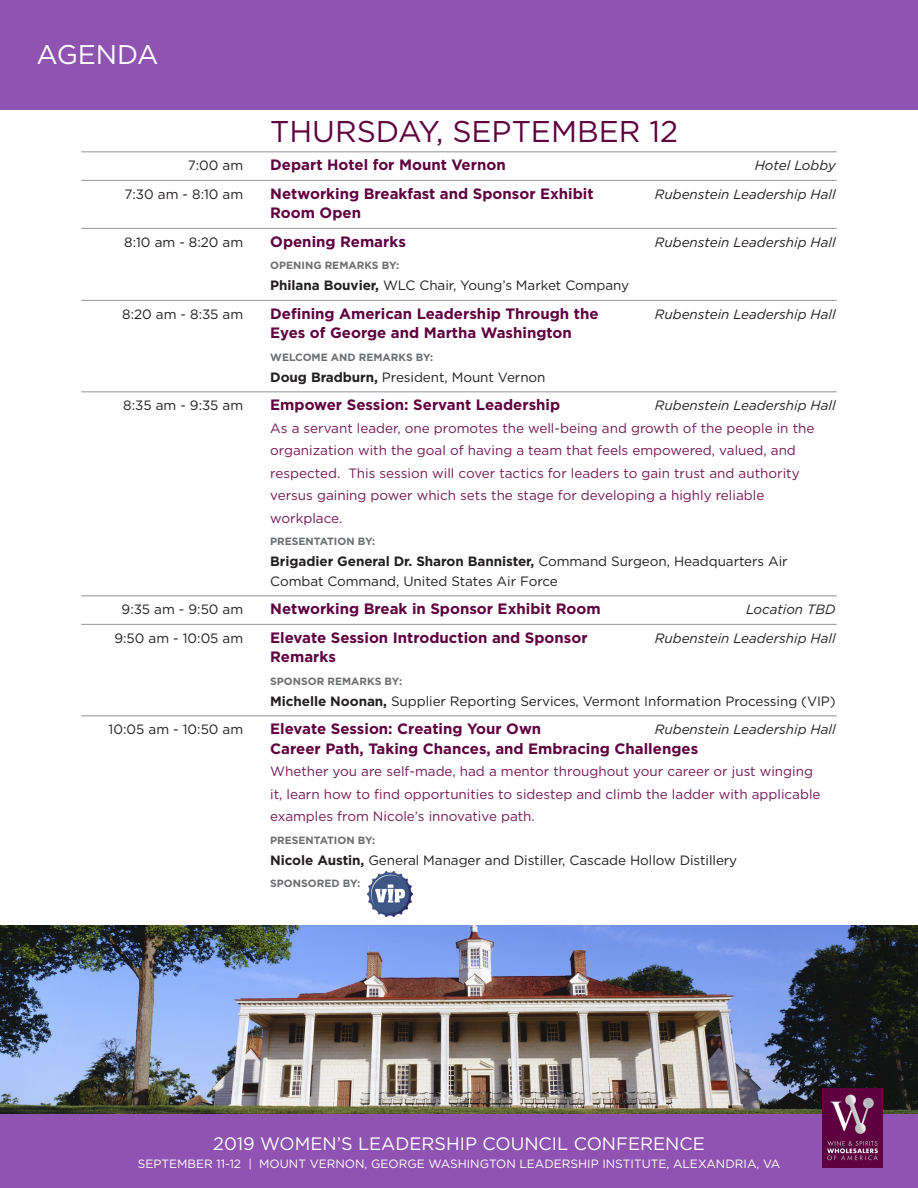
<style>
.page{position:relative;width:918px;height:1188px;background:#fff}
.page>*{position:absolute;margin:0;border:0;box-sizing:border-box;transform-origin:0 0}
.t1{font:30px "Gotham";color:#5f0040}
.t2{font:27px "Gotham";color:#fff}
.t3{font:18px "Gotham";color:#fff}
.t4{font:700 15px "Gotham";color:#5f0040}
.t5{font:13.5px/22.5px "Gotham";color:#751a58}
.t6{font:13.5px/19.5px "Gotham";letter-spacing:-.005em;color:#231f20}
.t7{font:italic 13.5px "Gotham";color:#231f20}
.t8{font:12px "Gotham";color:#fff}
.t9{font:700 10.5px "Gotham";color:#6c6d70}
.s1{font-weight:700}
.s2{font-style:italic;color:#231f20}
</style>
<div class="page">
<img style="left:0;top:925px;width:918px;height:190px">
<hr style="left:81px;top:152px;width:756px;height:1px;background:#939598">
<hr style="left:81px;top:180px;width:756px;height:1px;background:#939598">
<hr style="left:81px;top:228px;width:756px;height:1px;background:#939598">
<hr style="left:81px;top:300px;width:756px;height:1px;background:#939598">
<hr style="left:81px;top:392px;width:756px;height:1px;background:#939598">
<hr style="left:81px;top:596px;width:756px;height:1px;background:#939598">
<hr style="left:81px;top:624px;width:756px;height:1px;background:#939598">
<hr style="left:81px;top:716px;width:756px;height:1px;background:#939598">
<div style="left:0;top:1115px;width:918px;height:73px;background:#8f53b1"></div>
<img style="left:823px;top:1088px;width:60px;height:79px">
<img style="left:367px;top:871px;width:46px;height:45px">
<div style="left:0;top:0;width:918px;height:110px;background:#8f53b1"></div>
<p class="t2" style="left:36px;top:38px;width:124px">AGENDA</p>
<p class="t1" style="left:270px;top:112px;width:409px">THURSDAY, SEPTEMBER 12</p>
<p class="t6" style="left:188px;top:156px;width:57px">7:00 am</p>
<p class="t4" style="left:270px;top:155px;width:237px">Depart Hotel for Mount Vernon</p>
<p class="t7" style="left:755px;top:157px;width:83px">Hotel Lobby</p>
<p class="t6" style="left:124px;top:184px;width:120px">7:30 am - 8:10 am</p>
<p class="t4" style="left:270px;top:184px;width:325px">Networking Breakfast and Sponsor Exhibit</p>
<p class="t7" style="left:655px;top:185px;width:182px">Rubenstein Leadership Hall</p>
<p class="t4" style="left:270px;top:203px;width:92px">Room Open</p>
<p class="t6" style="left:124px;top:232px;width:121px">8:10 am - 8:20 am</p>
<p class="t4" style="left:270px;top:232px;width:137px">Opening Remarks</p>
<p class="t7" style="left:655px;top:233px;width:182px">Rubenstein Leadership Hall</p>
<p class="t9" style="left:270px;top:259px;width:131px">OPENING REMARKS BY:</p>
<p class="t6" style="left:270px;top:276px;width:360px"><span class="s1">Philana Bouvier,</span> WLC Chair, Young’s Market Company</p>
<p class="t6" style="left:122px;top:304px;width:123px">8:20 am - 8:35 am</p>
<p class="t4" style="left:270px;top:304px;width:330px">Defining American Leadership Through the</p>
<p class="t7" style="left:655px;top:305px;width:182px">Rubenstein Leadership Hall</p>
<p class="t4" style="left:270px;top:323px;width:303px">Eyes of George and Martha Washington</p>
<p class="t9" style="left:270px;top:350px;width:165px">WELCOME AND REMARKS BY:</p>
<p class="t6" style="left:270px;top:367px;width:277px"><span class="s1">Doug Bradburn,</span> President, Mount Vernon</p>
<p class="t6" style="left:123px;top:396px;width:121px">8:35 am - 9:35 am</p>
<p class="t4" style="left:270px;top:395px;width:291px">Empower Session: Servant Leadership</p>
<p class="t5" style="left:270px;top:394px;width:567px;text-indent:385px"><span class="s2">Rubenstein Leadership Hall </span>As a servant leader, one promotes the well-being and growth of the people in the organization with the goal of having a team that feels empowered, valued, and respected. This session will cover tactics for leaders to gain trust and authority versus gaining power which sets the stage for developing a highly reliable workplace.</p>
<p class="t9" style="left:270px;top:535px;width:107px">PRESENTATION BY:</p>
<p class="t6" style="left:270px;top:552px;width:519px"><span class="s1">Brigadier General Dr. Sharon Bannister,</span> Command Surgeon, Headquarters Air<br>Combat Command, United States Air Force</p>
<p class="t6" style="left:122px;top:600px;width:123px">9:35 am - 9:50 am</p>
<p class="t4" style="left:270px;top:599px;width:332px">Networking Break in Sponsor Exhibit Room</p>
<p class="t7" style="left:746px;top:601px;width:91px">Location TBD</p>
<p class="t6" style="left:114px;top:628px;width:130px">9:50 am - 10:05 am</p>
<p class="t4" style="left:270px;top:628px;width:319px">Elevate Session Introduction and Sponsor</p>
<p class="t7" style="left:655px;top:629px;width:182px">Rubenstein Leadership Hall</p>
<p class="t4" style="left:270px;top:647px;width:67px">Remarks</p>
<p class="t9" style="left:270px;top:674px;width:133px">SPONSOR REMARKS BY:</p>
<p class="t6" style="left:270px;top:691px;width:567px"><span class="s1">Michelle Noonan,</span> Supplier Reporting Services, Vermont Information Processing (VIP)</p>
<p class="t6" style="left:109px;top:720px;width:136px">10:05 am - 10:50 am</p>
<p class="t4" style="left:270px;top:719px;width:273px">Elevate Session: Creating Your Own</p>
<p class="t7" style="left:655px;top:721px;width:182px">Rubenstein Leadership Hall</p>
<p class="t4" style="left:270px;top:739px;width:429px">Career Path, Taking Chances, and Embracing Challenges</p>
<p class="t5" style="left:270px;top:760px;width:552px">Whether you are self-made, had a mentor throughout your career or just winging it, learn how to find opportunities to sidestep and climb the ladder with applicable examples from Nicole’s innovative path.</p>
<p class="t9" style="left:270px;top:833px;width:107px">PRESENTATION BY:</p>
<p class="t6" style="left:270px;top:850px;width:469px"><span class="s1">Nicole Austin,</span> General Manager and Distiller, Cascade Hollow Distillery</p>
<p class="t9" style="left:270px;top:877px;width:92px">SPONSORED BY:</p>
<p class="t3" style="left:213px;top:1132px;width:493px">2019 WOMEN’S LEADERSHIP COUNCIL CONFERENCE</p>
<p class="t8" style="left:138px;top:1156px;width:644px">SEPTEMBER 11-12 | MOUNT VERNON, GEORGE WASHINGTON LEADERSHIP INSTITUTE, ALEXANDRIA, VA</p>
</div>
